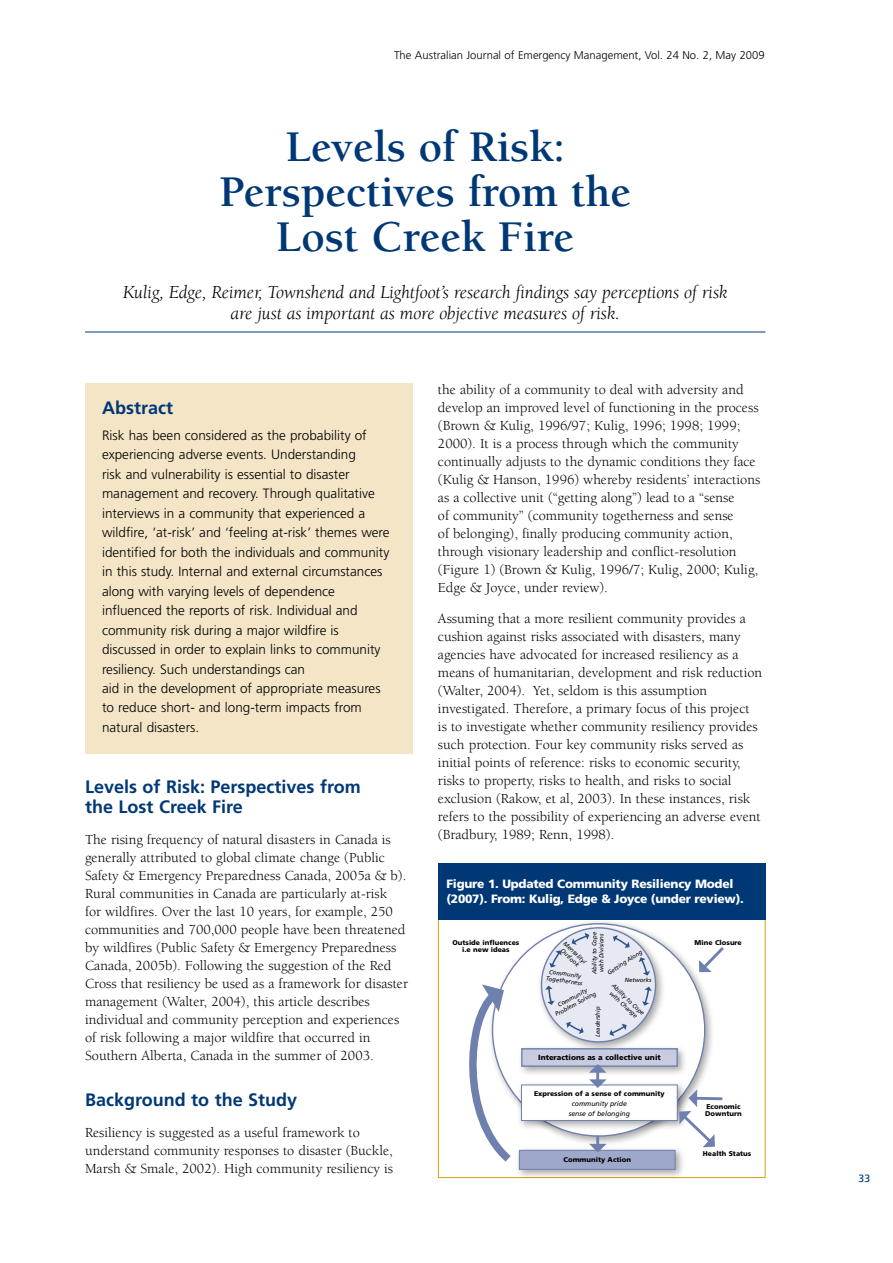
<style>
.page{position:relative;width:893px;height:1263px;background:#fff}
.page>*{position:absolute;margin:0;border:0;box-sizing:border-box;transform-origin:0 0}
.t1{font:700 45px/45px "Berkeley";letter-spacing:-.005em;color:#003876;text-align:center}
.t2{font:italic 18.75px/21px "Berkeley";letter-spacing:-.005em;color:#000;text-align:center}
.t3{font:700 18px/20.2px "Frutiger";color:#003876}
.t4{font:14.25px/18px "Berkeley";color:#000}
.t5{font:300 13.5px/19.5px "Frutiger";color:#000}
.t6{font:900 12px/15px "Frutiger";letter-spacing:-.02em;color:#fff}
.t7{font:300 11.25px "Frutiger";color:#000}
.t8{font:10.5px "Frutiger";color:#003876}
.t9{font:900 7.5px "Frutiger";color:#000}
.t10{font:900 6.9px/6.9px "Frutiger";color:#000;text-align:center}
.t11{font:italic 6.9px/9.6px "Frutiger";color:#000;text-align:center}
.t12{font:italic 6px/6.9px "Frutiger";color:#000;text-align:center}
</style>
<div class="page">
<div style="left:85px;top:383px;width:327px;height:370px;background:#f5e5c7"></div>
<hr style="left:85px;top:332px;width:680px;height:1px;background:#003876">
<div style="left:438px;top:863px;width:328px;height:56px;background:#003876"></div>
<div style="left:514px;top:1145px;width:171px;height:34px;background:#000;opacity:.35"></div>
<div style="left:519px;top:1150px;width:156px;height:19px;background:#9da8ca"></div>
<div style="left:519px;top:1150px;width:157px;height:20px;border:1px solid #6e80ad"></div>
<div style="left:487px;top:919px;width:228px;height:227px;background:#000;opacity:.35"></div>
<div style="left:493px;top:924px;width:212px;height:212px;background:#fff;border-radius:50%"></div>
<div style="left:536px;top:923px;width:129px;height:129px;background:#000;opacity:.35"></div>
<div style="left:541px;top:928px;width:114px;height:114px;background:#e7e9f2;border-radius:50%"></div>
<svg style="left:549px;top:949px;width:13px;height:19px"></svg>
<svg style="left:545px;top:985px;width:10px;height:20px"></svg>
<svg style="left:566px;top:1021px;width:18px;height:13px"></svg>
<svg style="left:609px;top:1024px;width:18px;height:12px"></svg>
<svg style="left:642px;top:987px;width:10px;height:19px"></svg>
<svg style="left:639px;top:957px;width:11px;height:19px"></svg>
<svg style="left:613px;top:935px;width:17px;height:13px"></svg>
<svg style="left:571px;top:933px;width:19px;height:12px"></svg>
<svg style="left:469px;top:984px;width:50px;height:185px"></svg>
<div style="left:517px;top:1080px;width:170px;height:50px;background:#000;opacity:.35"></div>
<div style="left:521px;top:1085px;width:156px;height:35px;background:#fff"></div>
<div style="left:521px;top:1084px;width:157px;height:37px;border:1px solid #6e80ad"></div>
<div style="left:517px;top:1044px;width:170px;height:32px;background:#000;opacity:.35"></div>
<div style="left:522px;top:1049px;width:155px;height:17px;background:#c7cce0"></div>
<div style="left:521px;top:1048px;width:157px;height:19px;border:1px solid #6e80ad"></div>
<svg style="left:699px;top:944px;width:25px;height:28px"></svg>
<svg style="left:589px;top:1064px;width:18px;height:24px"></svg>
<svg style="left:679px;top:1089px;width:44px;height:58px"></svg>
<svg style="left:589px;top:1136px;width:18px;height:16px"></svg>
<p class="t7" style="left:394px;top:49px;width:372px">The Australian Journal of Emergency Management, Vol. 24 No. 2, May 2009</p>
<h1 class="t1" style="left:219px;top:125px;width:414px">Levels of Risk:<br>Perspectives from the<br>Lost Creek Fire</h1>
<h2 class="t2" style="left:123px;top:282px;width:606px">Kulig, Edge, Reimer, Townshend and Lightfoot’s research findings say perceptions of risk are just as important as more objective measures of risk.</h2>
<p class="t3" style="left:102px;top:397px;width:72px">Abstract</p>
<p class="t5" style="left:102px;top:425px;width:289px">Risk has been considered as the probability of experiencing adverse events. Understanding<br>risk and vulnerability is essential to disaster management and recovery. Through qualitative interviews in a community that experienced a wildfire, ‘at-risk’ and ‘feeling at-risk’ themes were identified for both the individuals and community in this study. Internal and external circumstances along with varying levels of dependence influenced the reports of risk. Individual and community risk during a major wildfire is discussed in order to explain links to community resiliency. Such understandings can<br>aid in the development of appropriate measures to reduce short- and long-term impacts from natural disasters.</p>
<p class="t3" style="left:85px;top:777px;width:277px">Levels of Risk: Perspectives from the Lost Creek Fire</p>
<p class="t4" style="left:85px;top:831px;width:324px">The rising frequency of natural disasters in Canada is generally attributed to global climate change (Public Safety &amp; Emergency Preparedness Canada, 2005a &amp; b).<br>Rural communities in Canada are particularly at-risk<br>for wildfires. Over the last 10 years, for example, 250 communities and 700,000 people have been threatened by wildfires (Public Safety &amp; Emergency Preparedness Canada, 2005b). Following the suggestion of the Red Cross that resiliency be used as a framework for disaster management (Walter, 2004), this article describes individual and community perception and experiences of risk following a major wildfire that occurred in Southern Alberta, Canada in the summer of 2003.</p>
<p class="t3" style="left:85px;top:1089px;width:214px">Background to the Study</p>
<p class="t4" style="left:85px;top:1123px;width:309px">Resiliency is suggested as a useful framework to understand community responses to disaster (Buckle,<br>Marsh &amp; Smale, 2002). High community resiliency is</p>
<p class="t4" style="left:438px;top:381px;width:324px">the ability of a community to deal with adversity and develop an improved level of functioning in the process (Brown &amp; Kulig, 1996/97; Kulig, 1996; 1998; 1999; 2000). It is a process through which the community continually adjusts to the dynamic conditions they face (Kulig &amp; Hanson, 1996) whereby residents’ interactions as a collective unit (“getting along”) lead to a “sense<br>of community” (community togetherness and sense<br>of belonging), finally producing community action, through visionary leadership and conflict-resolution (Figure 1) (Brown &amp; Kulig, 1996/7; Kulig, 2000; Kulig, Edge &amp; Joyce, under review).</p>
<p class="t4" style="left:438px;top:609px;width:326px">Assuming that a more resilient community provides a cushion against risks associated with disasters, many agencies have advocated for increased resiliency as a means of humanitarian, development and risk reduction (Walter, 2004). Yet, seldom is this assumption investigated. Therefore, a primary focus of this project<br>is to investigate whether community resiliency provides such protection. Four key community risks served as initial points of reference: risks to economic security, risks to property, risks to health, and risks to social exclusion (Rakow, et al, 2003). In these instances, risk refers to the possibility of experiencing an adverse event (Bradbury, 1989; Renn, 1998).</p>
<p class="t6" style="left:447px;top:877px;width:299px">Figure 1. Updated Community Resiliency Model (2007). From: Kulig, Edge &amp; Joyce (under review).</p>
<p class="t12" style="left:591px;top:974px;width:44px;text-align:left;rotate:-90deg">Ability to Cope with Divisions</p>
<p class="t10" style="left:452px;top:939px;width:68px">Outside influences i.e new ideas</p>
<p class="t10" style="left:695px;top:939px;width:49px">Mine Closure</p>
<p class="t12" style="left:567px;top:940px;width:30px;rotate:43deg">Mentality/<br>Outlook</p>
<p class="t12" style="left:606px;top:970px;width:42px;rotate:-33deg">Getting Along</p>
<p class="t12" style="left:547px;top:968px;width:38px;rotate:8deg">Community<br>Togetherness</p>
<p class="t12" style="left:551px;top:1005px;width:47px;rotate:-28deg">Community<br>Problem Solving</p>
<p class="t12" style="left:625px;top:976px;width:28px">Networks</p>
<p class="t12" style="left:615px;top:982px;width:44px;rotate:43deg">Ability to Cope with Change</p>
<p class="t12" style="left:594px;top:1037px;width:32px;rotate:-90deg">Leadership</p>
<p class="t9" style="left:538px;top:1053px;width:124px">Interactions as a collective unit</p>
<p class="t10" style="left:534px;top:1090px;width:132px">Expression of a sense of community</p>
<p class="t11" style="left:569px;top:1099px;width:63px">community pride sense of belonging</p>
<p class="t10" style="left:563px;top:1156px;width:69px">Community Action</p>
<p class="t10" style="left:705px;top:1103px;width:38px;text-align:left">Economic<br>Downturn</p>
<p class="t10" style="left:703px;top:1149px;width:50px">Health Status</p>
<p class="t8" style="left:858px;top:1172px;width:13px">33</p>
</div>
